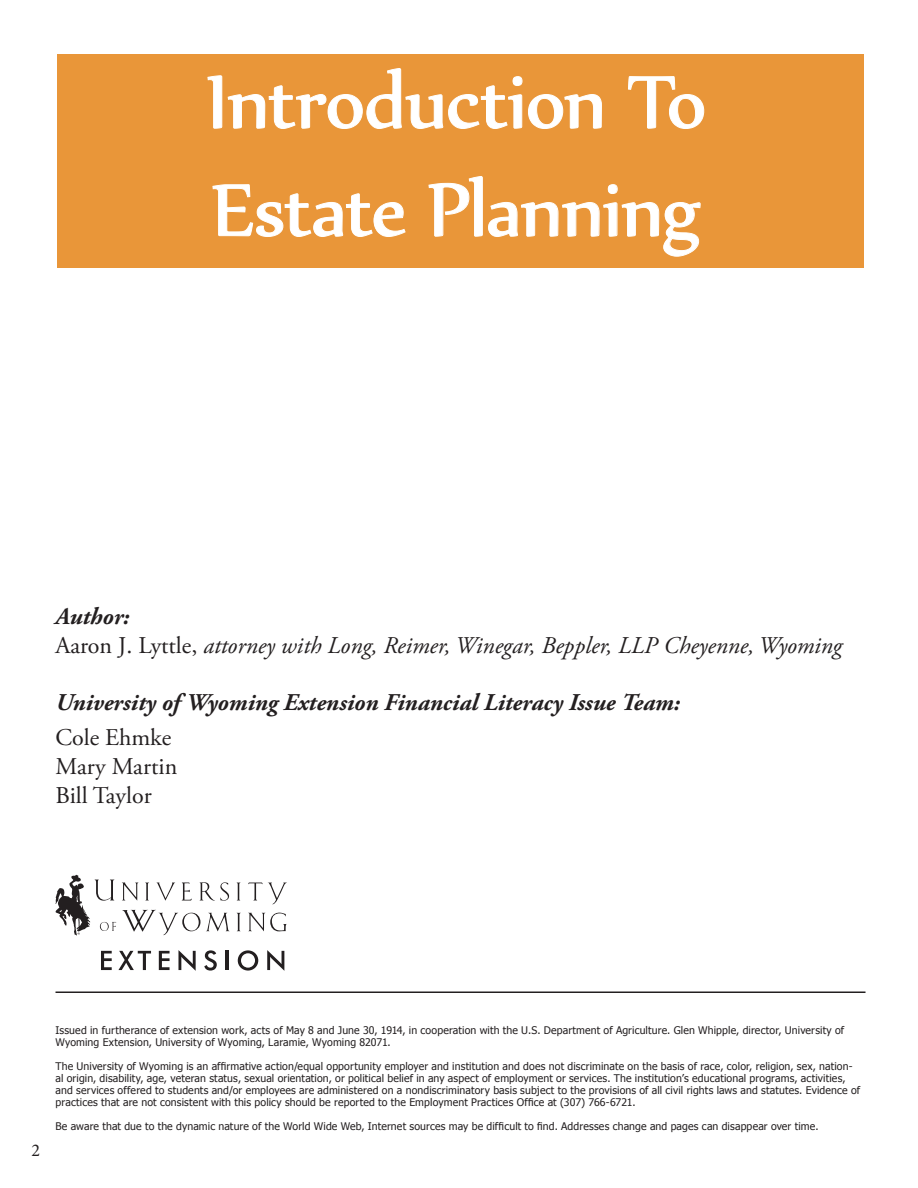
<style>
.page{position:relative;width:918px;height:1188px;background:#fff}
.page>*{position:absolute;margin:0;border:0;box-sizing:border-box;transform-origin:0 0}
.t1{font:90px "Nyala";letter-spacing:-.015em;color:#fff}
.t2{font:italic 24px "Adobe Garamond Pro";color:#231f20}
.t3{font:italic 700 24px "Adobe Garamond Pro";color:#231f20}
.t4{font:24px "Adobe Garamond Pro";color:#231f20}
.t5{font:18px "Minion Pro";color:#231f20}
.bodytext{font:10.5px/12px "Tahoma";letter-spacing:.015em;color:#231f20}
.s1{font-style:normal}
</style>
<div class="page">
<div style="left:58px;top:54px;width:806px;height:214px;background:#e99639"></div>
<svg style="left:207px;top:68px;width:395px;height:61px"></svg>
<svg style="left:628px;top:76px;width:76px;height:53px"></svg>
<svg style="left:212px;top:184px;width:194px;height:53px"></svg>
<svg style="left:428px;top:176px;width:273px;height:81px"></svg>
<svg style="left:101px;top:951px;width:11px;height:19px"></svg>
<svg style="left:118px;top:951px;width:33px;height:19px"></svg>
<svg style="left:159px;top:951px;width:11px;height:19px"></svg>
<svg style="left:178px;top:950px;width:18px;height:21px"></svg>
<svg style="left:204px;top:950px;width:13px;height:21px"></svg>
<hr style="left:226px;top:951px;width:3px;height:19px;background:#231f20">
<svg style="left:238px;top:950px;width:20px;height:21px"></svg>
<svg style="left:267px;top:950px;width:17px;height:21px"></svg>
<svg style="left:122px;top:882px;width:17px;height:19px"></svg>
<svg style="left:145px;top:882px;width:4px;height:19px"></svg>
<svg style="left:156px;top:882px;width:19px;height:19px"></svg>
<svg style="left:182px;top:882px;width:10px;height:19px"></svg>
<svg style="left:199px;top:882px;width:30px;height:19px"></svg>
<svg style="left:236px;top:882px;width:5px;height:19px"></svg>
<svg style="left:248px;top:882px;width:39px;height:22px"></svg>
<svg style="left:122px;top:910px;width:78px;height:25px"></svg>
<svg style="left:206px;top:913px;width:23px;height:18px"></svg>
<svg style="left:237px;top:913px;width:4px;height:18px"></svg>
<svg style="left:248px;top:913px;width:39px;height:18px"></svg>
<svg style="left:56px;top:875px;width:60px;height:60px"></svg>
<hr style="left:56px;top:992px;width:810px;height:1px;background:#231f20">
<p class="t1" style="left:207px;top:47px;width:501px">Introduction To</p>
<p class="t1" style="left:212px;top:155px;width:491px">Estate Planning</p>
<p class="t3" style="left:56px;top:603px;width:75px">Author:</p>
<p class="t2" style="left:56px;top:631px;width:788px"><span class="s1">Aaron J. Lyttle,</span> attorney with Long, Reimer, Winegar, Beppler, LLP Cheyenne, Wyoming</p>
<p class="t3" style="left:56px;top:689px;width:626px">University of Wyoming Extension Financial Literacy Issue Team:</p>
<p class="t4" style="left:56px;top:723px;width:117px">Cole Ehmke</p>
<p class="t4" style="left:56px;top:752px;width:123px">Mary Martin</p>
<p class="t4" style="left:56px;top:781px;width:98px">Bill Taylor</p>
<p class="t5" style="left:32px;top:1138px;width:10px">2</p>
<p class="bodytext" style="left:56px;top:1024px;width:790px">Issued in furtherance of extension work, acts of May 8 and June 30, 1914, in cooperation with the U.S. Department of Agriculture. Glen Whipple, director, University of<br>Wyoming Extension, University of Wyoming, Laramie, Wyoming 82071.</p>
<p class="bodytext" style="left:56px;top:1060px;width:806px">The University of Wyoming is an affirmative action/equal opportunity employer and institution and does not discriminate on the basis of race, color, religion, sex, nation&shy;al origin, disability, age, veteran status, sexual orientation, or political belief in any aspect of employment or services. The institution’s educational programs, activities, and services offered to students and/or employees are administered on a nondiscriminatory basis subject to the provisions of all civil rights laws and statutes. Evidence of practices that are not consistent with this policy should be reported to the Employment Practices Office at (307) 766-6721.</p>
<p class="bodytext" style="left:56px;top:1120px;width:765px">Be aware that due to the dynamic nature of the World Wide Web, Internet sources may be difficult to find. Addresses change and pages can disappear over time.</p>
</div>
